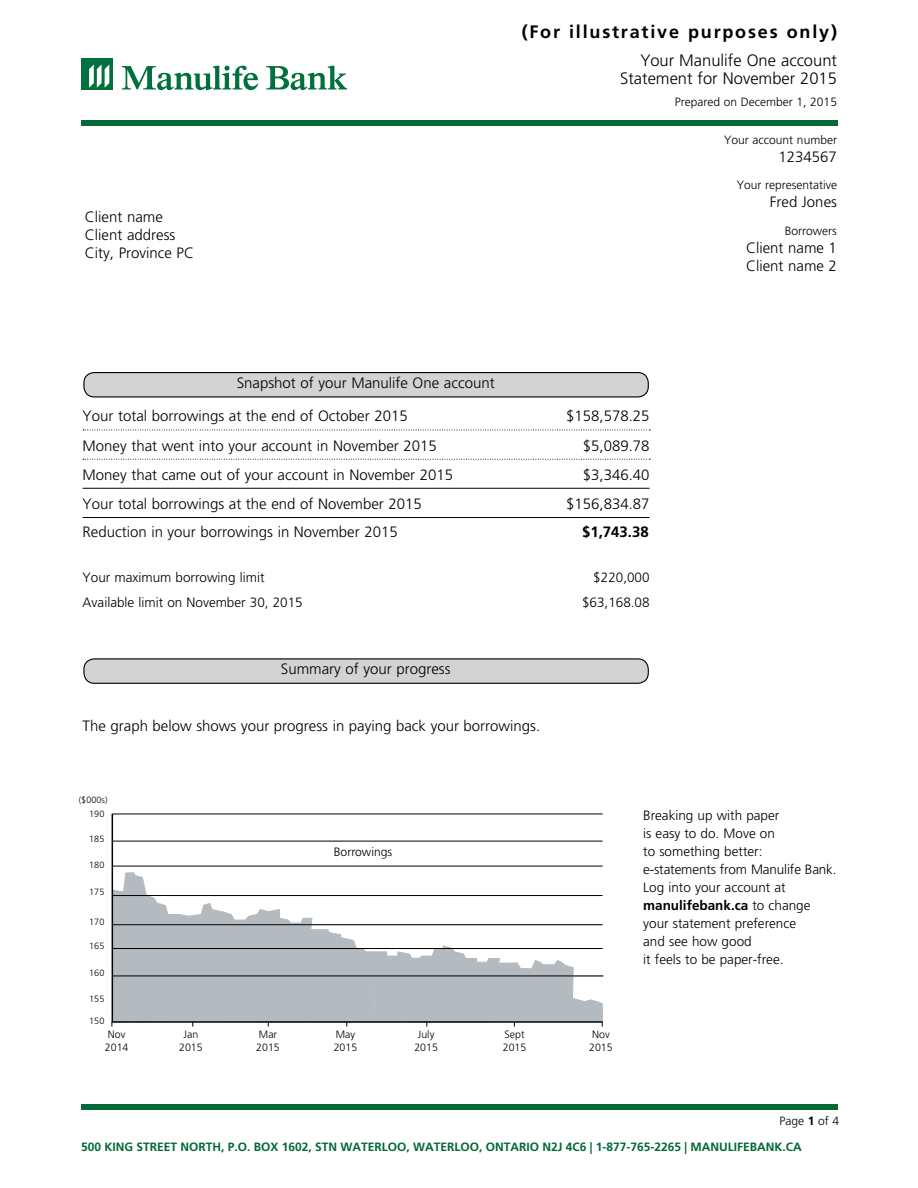
<style>
.page{position:relative;width:918px;height:1188px;background:#fff}
.page>*{position:absolute;margin:0;border:0;box-sizing:border-box;transform-origin:0 0}
.t1{font:700 18px "Frutiger LT Pro";letter-spacing:.1em;color:#000}
.t2{font:300 16.5px/18px "Frutiger LT Pro";color:#000;text-align:right}
.t3{font:300 15px "Frutiger LT Pro";color:#000}
.t4{font:700 15px "Frutiger LT Pro";color:#000}
.t5{font:300 13.5px/18px "Frutiger LT Pro";color:#000}
.t6{font:300 12.15px "Frutiger LT Pro";color:#000}
.Back_cover_-_call_to{font:700 12px "Frutiger LT Pro";color:#026937}
.t7{font:300 12px "Frutiger LT Pro";color:#000}
.t8{font:300 10.65px/12.8px "Frutiger LT Pro";color:#000}
.t9{font:300 9.15px "Frutiger LT Pro";color:#000}
.s1{font-weight:700}
</style>
<div class="page">
<div style="left:84px;top:373px;width:564px;height:24px;background:#d1d3d4;border-radius:10px"></div>
<div style="left:83px;top:372px;width:566px;height:26px;border:1px solid #000;border-radius:10px"></div>
<div style="left:84px;top:659px;width:564px;height:24px;background:#d1d3d4;border-radius:10px"></div>
<div style="left:83px;top:658px;width:566px;height:26px;border:1px solid #000;border-radius:10px"></div>
<svg style="left:83px;top:430px;width:567px;height:1px"></svg>
<svg style="left:83px;top:459px;width:567px;height:1px"></svg>
<hr style="left:83px;top:488px;width:567px;height:1px;background:#000">
<hr style="left:83px;top:517px;width:567px;height:1px;background:#000">
<hr style="left:113px;top:841px;width:490px;height:1px;background:#000">
<hr style="left:113px;top:814px;width:490px;height:1px;background:#000">
<svg style="left:112px;top:872px;width:263px;height:233px"></svg>
<svg style="left:112px;top:873px;width:491px;height:154px"></svg>
<hr style="left:113px;top:866px;width:490px;height:1px;background:#000">
<hr style="left:113px;top:895px;width:489px;height:1px;background:#000">
<hr style="left:113px;top:924px;width:489px;height:1px;background:#000">
<hr style="left:112px;top:815px;width:1px;height:207px;background:#000">
<div style="left:81px;top:121px;width:757px;height:5px;background:#026937"></div>
<div style="left:81px;top:1105px;width:757px;height:5px;background:#026937"></div>
<div style="left:81px;top:58px;width:32px;height:31px;background:#00703c"></div>
<svg style="left:89px;top:64px;width:20px;height:24px"></svg>
<svg style="left:122px;top:66px;width:136px;height:24px"></svg>
<svg style="left:266px;top:66px;width:81px;height:24px"></svg>
<p class="t1" style="left:522px;top:21px;width:317px">(For illustrative purposes only)</p>
<p class="t3" style="left:85px;top:208px;width:79px">Client name</p>
<p class="t3" style="left:85px;top:226px;width:92px">Client address</p>
<p class="t3" style="left:85px;top:244px;width:111px">City, Province PC</p>
<p class="t3" style="left:237px;top:374px;width:259px">Snapshot of your Manulife One account</p>
<p class="t2" style="left:620px;top:52px;width:218px">Your Manulife One account<br>Statement for November 2015</p>
<p class="t7" style="left:675px;top:95px;width:164px">Prepared on December 1, 2015</p>
<p class="t7" style="left:724px;top:133px;width:114px">Your account number</p>
<p class="t3" style="left:779px;top:148px;width:60px">1234567</p>
<p class="t7" style="left:737px;top:178px;width:102px">Your representative</p>
<p class="t3" style="left:770px;top:193px;width:69px">Fred Jones</p>
<p class="t7" style="left:785px;top:224px;width:54px">Borrowers</p>
<p class="t3" style="left:746px;top:239px;width:92px">Client name 1</p>
<p class="t3" style="left:746px;top:257px;width:92px">Client name 2</p>
<p class="t3" style="left:83px;top:407px;width:327px">Your total borrowings at the end of October 2015</p>
<p class="t3" style="left:566px;top:407px;width:85px">$158,578.25</p>
<p class="t3" style="left:83px;top:437px;width:356px">Money that went into your account in November 2015</p>
<p class="t3" style="left:583px;top:437px;width:68px">$5,089.78</p>
<p class="t3" style="left:83px;top:466px;width:372px">Money that came out of your account in November 2015</p>
<p class="t3" style="left:583px;top:466px;width:68px">$3,346.40</p>
<p class="t3" style="left:83px;top:495px;width:341px">Your total borrowings at the end of November 2015</p>
<p class="t3" style="left:566px;top:495px;width:85px">$156,834.87</p>
<p class="t3" style="left:83px;top:523px;width:317px">Reduction in your borrowings in November 2015</p>
<p class="t4" style="left:582px;top:523px;width:68px">$1,743.38</p>
<p class="t5" style="left:83px;top:568px;width:183px">Your maximum borrowing limit</p>
<p class="t5" style="left:593px;top:568px;width:58px">$220,000</p>
<p class="t5" style="left:83px;top:593px;width:222px">Available limit on November 30, 2015</p>
<p class="t5" style="left:582px;top:593px;width:69px">$63,168.08</p>
<p class="t3" style="left:281px;top:661px;width:171px">Summary of your progress</p>
<p class="t3" style="left:83px;top:717px;width:459px">The graph below shows your progress in paying back your borrowings.</p>
<p class="t9" style="left:79px;top:794px;width:30px">($000s)</p>
<p class="t9" style="left:89px;top:809px;width:17px">190</p>
<p class="t9" style="left:89px;top:834px;width:17px">185</p>
<p class="t9" style="left:89px;top:859px;width:17px">180</p>
<p class="t9" style="left:89px;top:886px;width:17px">175</p>
<p class="t9" style="left:89px;top:916px;width:17px">170</p>
<p class="t9" style="left:89px;top:940px;width:17px">165</p>
<p class="t9" style="left:89px;top:967px;width:17px">160</p>
<p class="t9" style="left:89px;top:993px;width:17px">155</p>
<p class="t9" style="left:89px;top:1016px;width:17px">150</p>
<p class="t6" style="left:334px;top:845px;width:60px">Borrowings</p>
<p class="t8" style="left:105px;top:1028px;width:25px">Nov<br>2014</p>
<p class="t8" style="left:179px;top:1028px;width:25px;text-align:center">Jan<br>2015</p>
<p class="t8" style="left:414px;top:1028px;width:25px;text-align:center">July<br>2015</p>
<p class="t8" style="left:503px;top:1028px;width:25px">Sept<br>2015</p>
<p class="t8" style="left:589px;top:1028px;width:25px">Nov<br>2015</p>
<p class="t8" style="left:256px;top:1028px;width:25px">Mar<br>2015</p>
<p class="t8" style="left:334px;top:1029px;width:25px">May<br>2015</p>
<p class="t5" style="left:643px;top:807px;width:195px">Breaking up with paper<br>is easy to do. Move on<br>to something better: e-statements from Manulife Bank.<br>Log into your account at <span class="s1">manulifebank.ca</span> to change your statement preference<br>and see how good<br>it feels to be paper-free.</p>
<p class="t7" style="left:779px;top:1114px;width:61px">Page <span class="s1">1</span> of 4</p>
<p class="Back_cover_-_call_to" style="left:81px;top:1139px;width:722px">500 KING STREET NORTH, P.O. BOX 1602, STN WATERLOO, WATERLOO, ONTARIO N2J 4C6 | 1-877-765-2265 | MANULIFEBANK.CA</p>
</div>
